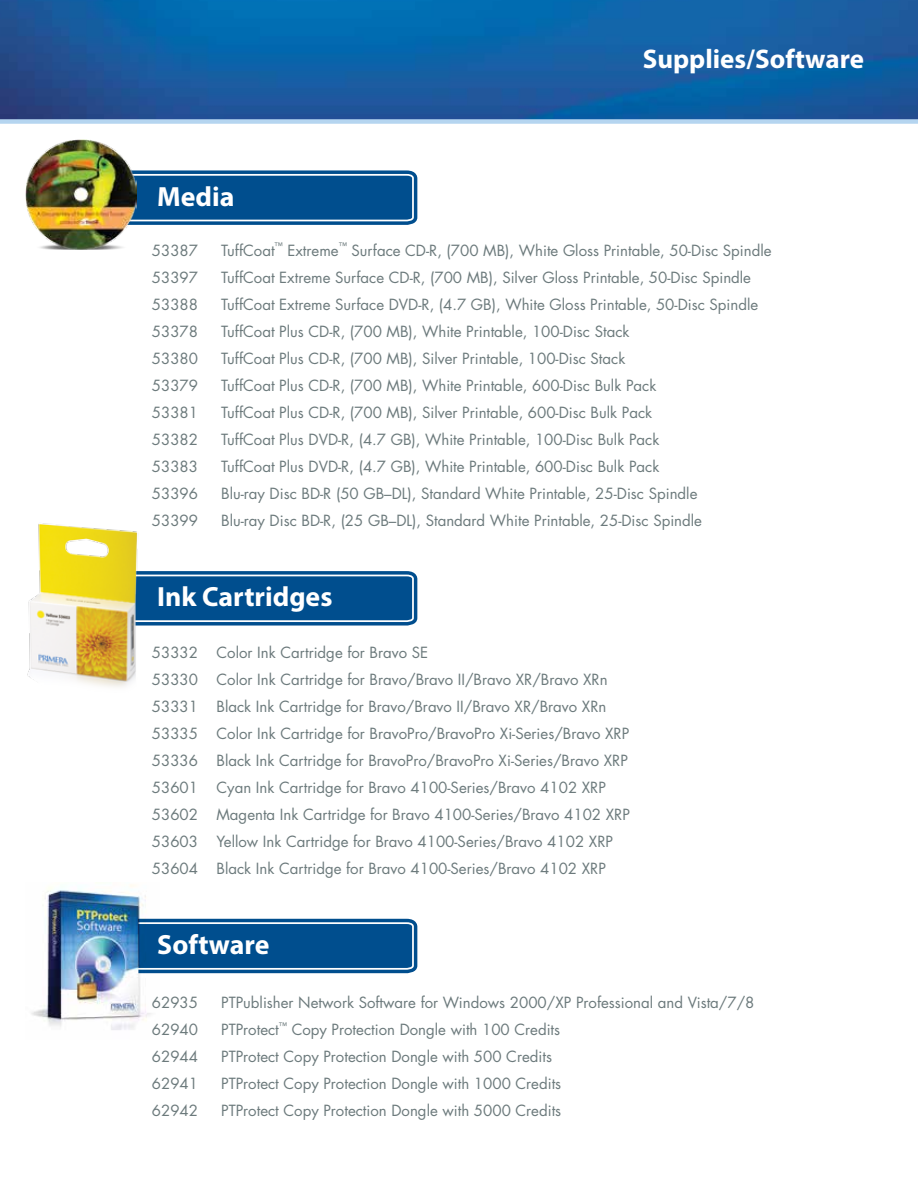
<style>
.page{position:relative;width:918px;height:1188px;background:#fff}
.page>*{position:absolute;margin:0;border:0;box-sizing:border-box;transform-origin:0 0}
.t1{font:700 27.75px "Myriad Pro";color:#fff}
.t2{font:700 27px "Myriad Pro";color:#fff}
.t3{font:15px/27px "Futura";color:#6c7a7c}
</style>
<div class="page">
<img style="left:0;top:0;width:918px;height:119px">
<div style="left:0;top:119px;width:918px;height:5px;background:#b5d5f0"></div>
<svg style="left:136px;top:170px;width:282px;height:55px;background:#155c96"></svg>
<svg style="left:159px;top:918px;width:259px;height:56px;background:#195f99"></svg>
<img style="left:31px;top:884px;width:128px;height:146px">
<img style="left:26px;top:139px;width:110px;height:111px">
<svg style="left:148px;top:571px;width:270px;height:55px;background:#155c97"></svg>
<img style="left:27px;top:523px;width:121px;height:164px">
<h1 class="t1" style="left:157px;top:178px;width:79px">Media</h1>
<h2 class="t2" style="left:643px;top:42px;width:223px">Supplies/Software</h2>
<p class="t3" style="left:152px;top:237px;width:48px">53387</p>
<p class="t3" style="left:221px;top:237px;width:552px">TuffCoat<sup>™</sup> Extreme<sup>™</sup> Surface CD-R, (700 MB), White Gloss Printable, 50-Disc Spindle</p>
<p class="t3" style="left:152px;top:264px;width:48px">53397</p>
<p class="t3" style="left:221px;top:264px;width:531px">TuffCoat Extreme Surface CD-R, (700 MB), Silver Gloss Printable, 50-Disc Spindle</p>
<p class="t3" style="left:152px;top:291px;width:48px">53388</p>
<p class="t3" style="left:221px;top:291px;width:539px">TuffCoat Extreme Surface DVD-R, (4.7 GB), White Gloss Printable, 50-Disc Spindle</p>
<p class="t3" style="left:152px;top:318px;width:48px">53378</p>
<p class="t3" style="left:221px;top:318px;width:410px">TuffCoat Plus CD-R, (700 MB), White Printable, 100-Disc Stack</p>
<p class="t3" style="left:152px;top:345px;width:48px">53380</p>
<p class="t3" style="left:221px;top:345px;width:406px">TuffCoat Plus CD-R, (700 MB), Silver Printable, 100-Disc Stack</p>
<p class="t3" style="left:152px;top:372px;width:48px">53379</p>
<p class="t3" style="left:221px;top:372px;width:437px">TuffCoat Plus CD-R, (700 MB), White Printable, 600-Disc Bulk Pack</p>
<p class="t3" style="left:152px;top:399px;width:48px">53381</p>
<p class="t3" style="left:221px;top:399px;width:433px">TuffCoat Plus CD-R, (700 MB), Silver Printable, 600-Disc Bulk Pack</p>
<p class="t3" style="left:152px;top:426px;width:48px">53382</p>
<p class="t3" style="left:221px;top:426px;width:440px">TuffCoat Plus DVD-R, (4.7 GB), White Printable, 100-Disc Bulk Pack</p>
<p class="t3" style="left:152px;top:453px;width:48px">53383</p>
<p class="t3" style="left:221px;top:453px;width:440px">TuffCoat Plus DVD-R, (4.7 GB), White Printable, 600-Disc Bulk Pack</p>
<p class="t3" style="left:152px;top:480px;width:48px">53396</p>
<p class="t3" style="left:221px;top:480px;width:478px">Blu-ray Disc BD-R (50 GB–DL), Standard White Printable, 25-Disc Spindle</p>
<p class="t3" style="left:152px;top:507px;width:48px">53399</p>
<p class="t3" style="left:221px;top:507px;width:482px">Blu-ray Disc BD-R, (25 GB–DL), Standard White Printable, 25-Disc Spindle</p>
<h1 class="t1" style="left:157px;top:579px;width:177px">Ink Cartridges</h1>
<p class="t3" style="left:152px;top:639px;width:480px">53332 Color Ink Cartridge for Bravo SE<br>53330 Color Ink Cartridge for Bravo/Bravo II/Bravo XR/Bravo XRn 53331 Black Ink Cartridge for Bravo/Bravo II/Bravo XR/Bravo XRn 53335 Color Ink Cartridge for BravoPro/BravoPro Xi-Series/Bravo XRP 53336 Black Ink Cartridge for BravoPro/BravoPro Xi-Series/Bravo XRP 53601 Cyan Ink Cartridge for Bravo 4100-Series/Bravo 4102 XRP 53602 Magenta Ink Cartridge for Bravo 4100-Series/Bravo 4102 XRP 53603 Yellow Ink Cartridge for Bravo 4100-Series/Bravo 4102 XRP 53604 Black Ink Cartridge for Bravo 4100-Series/Bravo 4102 XRP</p>
<h1 class="t1" style="left:157px;top:927px;width:114px">Software</h1>
<p class="t3" style="left:152px;top:989px;width:48px">62935</p>
<p class="t3" style="left:221px;top:989px;width:535px">PTPublisher Network Software for Windows 2000/XP Professional and Vista/7/8</p>
<p class="t3" style="left:152px;top:1016px;width:48px">62940</p>
<p class="t3" style="left:221px;top:1016px;width:341px">PTProtect<sup>™</sup> Copy Protection Dongle with 100 Credits</p>
<p class="t3" style="left:152px;top:1043px;width:48px">62944</p>
<p class="t3" style="left:221px;top:1043px;width:332px">PTProtect Copy Protection Dongle with 500 Credits</p>
<p class="t3" style="left:152px;top:1070px;width:48px">62941</p>
<p class="t3" style="left:221px;top:1070px;width:342px">PTProtect Copy Protection Dongle with 1000 Credits</p>
<p class="t3" style="left:152px;top:1097px;width:48px">62942</p>
<p class="t3" style="left:221px;top:1097px;width:342px">PTProtect Copy Protection Dongle with 5000 Credits</p>
</div>
